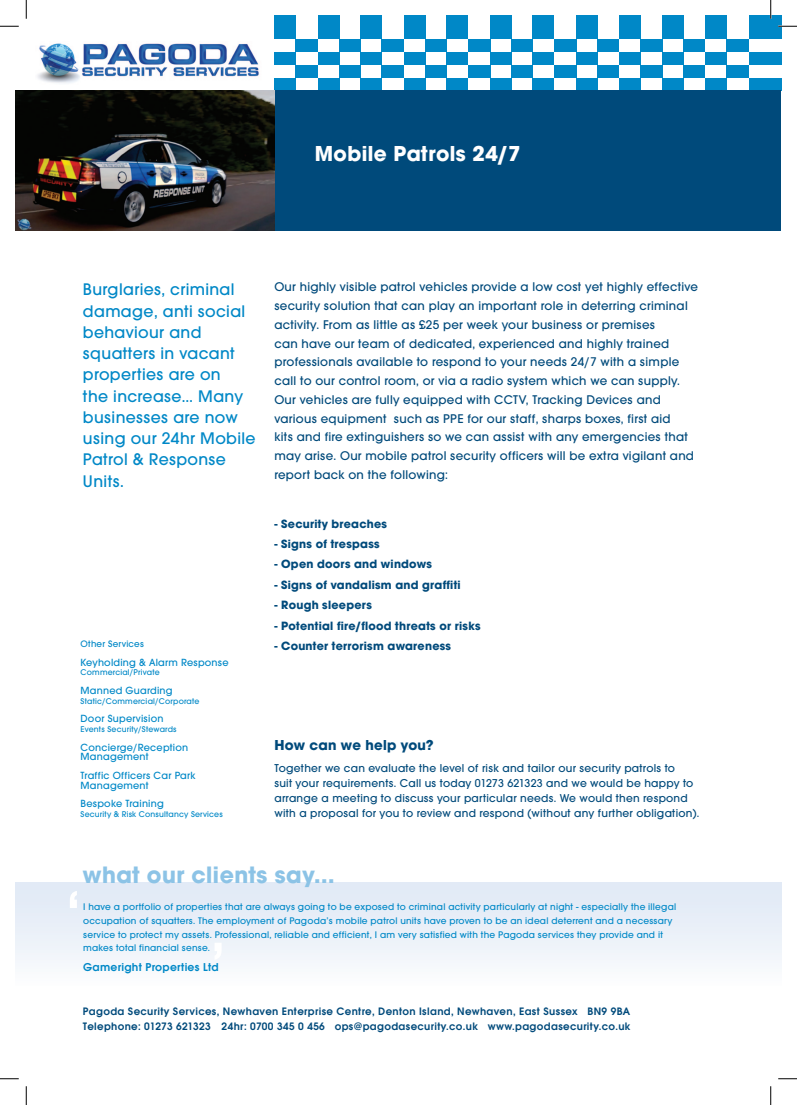
<style>
.page{position:relative;width:797px;height:1105px;background:#fff}
.page>*{position:absolute;margin:0;border:0;box-sizing:border-box;transform-origin:0 0}
.t1{font:500 76.25px "Avant Garde Gothic Itc T";color:#fff}
.t2{font:700 24.75px "Avant Garde Gothic Itc T";letter-spacing:.02em;color:#8cc3e6}
.t3{font:700 22.5px "Avant Garde Gothic Itc T";letter-spacing:.02em;color:#fff}
.t4{font:500 17.5px/21.2px "Avant Garde Gothic Itc T";letter-spacing:.02em;color:#0088c7}
.t5{font:700 15px "Avant Garde Gothic Itc T";letter-spacing:.02em;color:#004a7b}
.t6{font:500 13.12px/18.8px "Avant Garde Gothic Itc T";letter-spacing:.02em;color:#004a7b}
.t7{font:700 12.5px "Avant Garde Gothic Itc T";letter-spacing:.02em;color:#004a7b}
.t8{font:500 11.88px/15px "Avant Garde Gothic Itc T";letter-spacing:.02em;color:#004a7b}
.t9{font:600 11.88px "Avant Garde Gothic Itc T";letter-spacing:.02em;color:#0088c7}
.t10{font:600 11.25px/15px "Avant Garde Gothic Itc T";letter-spacing:.03em;color:#004a7b}
.t11{font:500 10.75px/9.8px "Avant Garde Gothic Itc T";letter-spacing:.02em;color:#0088c7}
.t12{font:500 10px/13.8px "Avant Garde Gothic Itc T";letter-spacing:.02em;color:#0088c7}
.t13{font:500 9.75px "Avant Garde Gothic Itc T";letter-spacing:.02em;color:#0088c7}
.t14{font:500 8.62px "Avant Garde Gothic Itc T";letter-spacing:.02em;color:#0088c7}
</style>
<div class="page">
<div style="left:318px;top:16px;width:21px;height:23px;background:#0088c7"></div>
<div style="left:318px;top:52px;width:21px;height:13px;background:#0088c7"></div>
<div style="left:360px;top:16px;width:21px;height:23px;background:#0088c7"></div>
<div style="left:360px;top:52px;width:21px;height:13px;background:#0088c7"></div>
<div style="left:339px;top:39px;width:21px;height:13px;background:#0088c7"></div>
<div style="left:274px;top:16px;width:21px;height:23px;background:#0088c7"></div>
<div style="left:274px;top:52px;width:21px;height:13px;background:#0088c7"></div>
<div style="left:295px;top:39px;width:23px;height:13px;background:#0088c7"></div>
<div style="left:404px;top:16px;width:21px;height:23px;background:#0088c7"></div>
<div style="left:404px;top:52px;width:21px;height:13px;background:#0088c7"></div>
<div style="left:446px;top:16px;width:22px;height:23px;background:#0088c7"></div>
<div style="left:446px;top:52px;width:22px;height:13px;background:#0088c7"></div>
<div style="left:425px;top:39px;width:21px;height:13px;background:#0088c7"></div>
<div style="left:381px;top:39px;width:23px;height:13px;background:#0088c7"></div>
<div style="left:490px;top:16px;width:21px;height:23px;background:#0088c7"></div>
<div style="left:490px;top:52px;width:21px;height:13px;background:#0088c7"></div>
<div style="left:533px;top:16px;width:21px;height:23px;background:#0088c7"></div>
<div style="left:533px;top:52px;width:21px;height:13px;background:#0088c7"></div>
<div style="left:511px;top:39px;width:22px;height:13px;background:#0088c7"></div>
<div style="left:468px;top:39px;width:22px;height:13px;background:#0088c7"></div>
<div style="left:318px;top:78px;width:21px;height:13px;background:#0088c7"></div>
<div style="left:360px;top:78px;width:21px;height:13px;background:#0088c7"></div>
<div style="left:339px;top:65px;width:21px;height:13px;background:#0088c7"></div>
<div style="left:274px;top:78px;width:21px;height:13px;background:#0088c7"></div>
<div style="left:295px;top:65px;width:23px;height:13px;background:#0088c7"></div>
<div style="left:404px;top:78px;width:21px;height:13px;background:#0088c7"></div>
<div style="left:446px;top:78px;width:22px;height:13px;background:#0088c7"></div>
<div style="left:425px;top:65px;width:21px;height:13px;background:#0088c7"></div>
<div style="left:381px;top:65px;width:23px;height:13px;background:#0088c7"></div>
<div style="left:490px;top:78px;width:21px;height:13px;background:#0088c7"></div>
<div style="left:533px;top:78px;width:21px;height:13px;background:#0088c7"></div>
<div style="left:511px;top:65px;width:22px;height:13px;background:#0088c7"></div>
<div style="left:468px;top:65px;width:22px;height:13px;background:#0088c7"></div>
<div style="left:576px;top:16px;width:21px;height:23px;background:#0088c7"></div>
<div style="left:576px;top:52px;width:21px;height:13px;background:#0088c7"></div>
<div style="left:619px;top:16px;width:21px;height:23px;background:#0088c7"></div>
<div style="left:619px;top:52px;width:21px;height:13px;background:#0088c7"></div>
<div style="left:597px;top:39px;width:22px;height:13px;background:#0088c7"></div>
<div style="left:554px;top:39px;width:22px;height:13px;background:#0088c7"></div>
<div style="left:662px;top:16px;width:22px;height:23px;background:#0088c7"></div>
<div style="left:662px;top:52px;width:22px;height:13px;background:#0088c7"></div>
<div style="left:705px;top:16px;width:21px;height:23px;background:#0088c7"></div>
<div style="left:705px;top:52px;width:21px;height:13px;background:#0088c7"></div>
<div style="left:684px;top:39px;width:21px;height:13px;background:#0088c7"></div>
<div style="left:640px;top:39px;width:22px;height:13px;background:#0088c7"></div>
<div style="left:748px;top:16px;width:33px;height:23px;background:#0088c7"></div>
<div style="left:748px;top:52px;width:33px;height:13px;background:#0088c7"></div>
<div style="left:726px;top:39px;width:22px;height:13px;background:#0088c7"></div>
<div style="left:576px;top:78px;width:21px;height:13px;background:#0088c7"></div>
<div style="left:619px;top:78px;width:21px;height:13px;background:#0088c7"></div>
<div style="left:597px;top:65px;width:22px;height:13px;background:#0088c7"></div>
<div style="left:554px;top:65px;width:22px;height:13px;background:#0088c7"></div>
<div style="left:662px;top:78px;width:22px;height:13px;background:#0088c7"></div>
<div style="left:705px;top:78px;width:21px;height:13px;background:#0088c7"></div>
<div style="left:684px;top:65px;width:21px;height:13px;background:#0088c7"></div>
<div style="left:640px;top:65px;width:22px;height:13px;background:#0088c7"></div>
<div style="left:748px;top:78px;width:33px;height:13px;background:#0088c7"></div>
<div style="left:726px;top:65px;width:22px;height:13px;background:#0088c7"></div>
<img style="left:37px;top:43px;width:222px;height:40px">
<div style="left:274px;top:90px;width:507px;height:140px;background:#004a7b"></div>
<img style="left:16px;top:90px;width:258px;height:140px">
<div style="left:16px;top:882px;width:765px;height:105px;background:linear-gradient(to bottom,#dee8f5,#fbfcfd)"></div>
<svg style="left:0;top:25px;width:19px;height:2px"></svg>
<svg style="left:778px;top:25px;width:19px;height:2px"></svg>
<svg style="left:0;top:1078px;width:19px;height:1px"></svg>
<svg style="left:778px;top:1078px;width:19px;height:1px"></svg>
<svg style="left:25px;top:0;width:2px;height:19px"></svg>
<svg style="left:25px;top:1086px;width:2px;height:19px"></svg>
<svg style="left:770px;top:0;width:1px;height:19px"></svg>
<svg style="left:770px;top:1086px;width:1px;height:19px"></svg>
<h3 class="t3" style="left:315px;top:139px;width:207px">Mobile Patrols 24/7</h3>
<h3 class="t4" style="left:83px;top:279px;width:174px">Burglaries, criminal damage, anti social behaviour and squatters in vacant properties are on<br>the increase… Many businesses are now using our 24hr Mobile<br>Patrol &amp; Response<br>Units.</h3>
<p class="t6" style="left:274px;top:278px;width:425px">Our highly visible patrol vehicles provide a low cost yet highly effective security solution that can play an important role in deterring criminal activity. From as little as £25 per week your business or premises<br>can have our team of dedicated, experienced and highly trained professionals available to respond to your needs 24/7 with a simple call to our control room, or via a radio system which we can supply.<br>Our vehicles are fully equipped with CCTV, Tracking Devices and various equipment such as PPE for our staff, sharps boxes, first aid<br>kits and fire extinguishers so we can assist with any emergencies that may arise. Our mobile patrol security officers will be extra vigilant and report back on the following:</p>
<p class="t7" style="left:274px;top:516px;width:114px">- Security breaches</p>
<p class="t7" style="left:274px;top:536px;width:107px">- Signs of trespass</p>
<p class="t7" style="left:274px;top:557px;width:159px">- Open doors and windows</p>
<p class="t7" style="left:274px;top:577px;width:188px">- Signs of vandalism and graffiti</p>
<p class="t7" style="left:274px;top:597px;width:99px">- Rough sleepers</p>
<p class="t7" style="left:274px;top:618px;width:208px">- Potential fire/flood threats or risks</p>
<p class="t13" style="left:81px;top:638px;width:65px">Other Services</p>
<p class="t7" style="left:274px;top:638px;width:178px">- Counter terrorism awareness</p>
<p class="t11" style="left:81px;top:657px;width:149px">Keyholding &amp; Alarm Response</p>
<p class="t14" style="left:81px;top:667px;width:81px">Commercial/Private</p>
<p class="t11" style="left:81px;top:685px;width:94px">Manned Guarding</p>
<p class="t14" style="left:81px;top:696px;width:120px">Static/Commercial/Corporate</p>
<p class="t11" style="left:81px;top:714px;width:84px">Door Supervision</p>
<p class="t14" style="left:81px;top:724px;width:98px">Events Security/Stewards</p>
<p class="t11" style="left:81px;top:742px;width:109px">Concierge/Reception<br>Management</p>
<p class="t11" style="left:81px;top:770px;width:116px">Traffic Officers Car Park<br>Management</p>
<p class="t11" style="left:81px;top:799px;width:85px">Bespoke Training</p>
<p class="t14" style="left:81px;top:809px;width:144px">Security &amp; Risk Consultancy Services</p>
<p class="t5" style="left:274px;top:736px;width:161px">How can we help you?</p>
<p class="t8" style="left:274px;top:761px;width:426px">Together we can evaluate the level of risk and tailor our security patrols to<br>suit your requirements. Call us today 01273 621323 and we would be happy to arrange a meeting to discuss your particular needs. We would then respond with a proposal for you to review and respond (without any further obligation).</p>
<h2 class="t2" style="left:83px;top:859px;width:253px">what our clients say...</h2>
<p class="t12" style="left:83px;top:900px;width:594px">I have a portfolio of properties that are always going to be exposed to criminal activity particularly at night - especially the illegal occupation of squatters. The employment of Pagoda’s mobile patrol units have proven to be an ideal deterrent and a necessary service to protect my assets. Professional, reliable and efficient, I am very satisfied with the Pagoda services they provide and it makes total financial sense.</p>
<p class="t9" style="left:83px;top:960px;width:137px">Gameright Properties Ltd</p>
<h1 class="t1" style="left:65px;top:872px;width:18px">‘</h1>
<p class="t10" style="left:83px;top:1003px;width:549px">Pagoda Security Services, Newhaven Enterprise Centre, Denton Island, Newhaven, East Sussex BN9 9BA<br>Telephone: 01273 621323 24hr: 0700 345 0 456 ops@pagodasecurity.co.uk www.pagodasecurity.co.uk</p>
</div>
